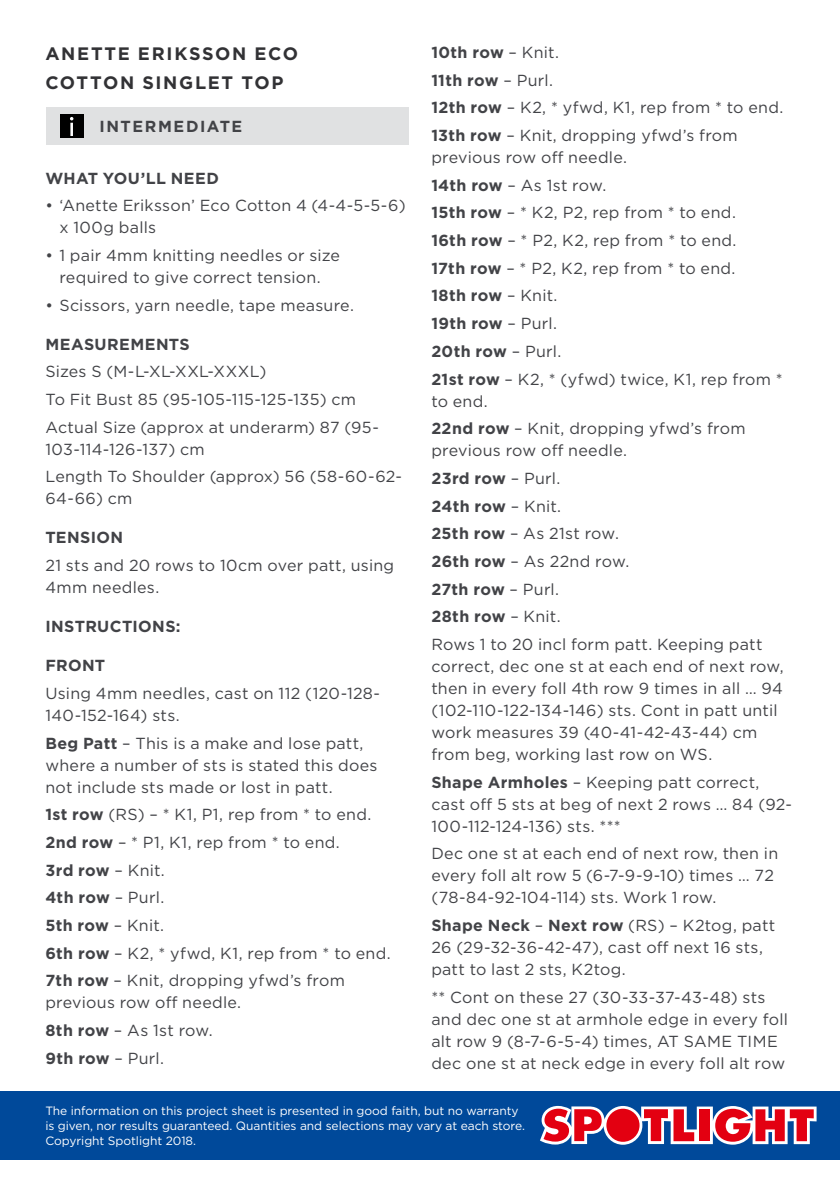
<style>
.page{position:relative;width:840px;height:1191px;background:#fff}
.page>*{position:absolute;margin:0;border:0;box-sizing:border-box;transform-origin:0 0}
.t1{font:700 18px/28.8px "Gotham";letter-spacing:.095em;color:#323235}
.t2{font:16px/27.6px "Gotham";letter-spacing:.015em;color:#424347}
.t3{font:700 16px "Gotham";letter-spacing:.025em;color:#424347}
.t4{font:700 16px "Gotham";letter-spacing:.095em;color:#424347}
.t5{font:12px/15px "Gotham";letter-spacing:-.005em;color:#fff}
.s1{font-weight:700}
</style>
<div class="page">
<div style="left:46px;top:108px;width:362px;height:37px;background:#e0e1e2"></div>
<div style="left:60px;top:115px;width:24px;height:23px;background:#000"></div>
<svg style="left:70px;top:117px;width:3px;height:19px"></svg>
<div style="left:0;top:1090px;width:839px;height:69px;background:#00499a"></div>
<svg style="left:540px;top:1106px;width:276px;height:38px;background:#c16178"></svg>
<p class="t1" style="left:45px;top:39px;width:254px">ANETTE ERIKSSON ECO<br>COTTON SINGLET TOP</p>
<p class="t4" style="left:99px;top:116px;width:144px">INTERMEDIATE</p>
<p class="t3" style="left:45px;top:167px;width:175px">WHAT YOU’LL NEED</p>
<p class="t2" style="left:59px;top:194px;width:347px;line-height:22px;text-indent:-14px">• ‘Anette Eriksson’ Eco Cotton 4 (4-4-5-5-6) x 100g balls</p>
<p class="t2" style="left:45px;top:244px;width:296px;line-height:22px;text-align:center">• 1 pair 4mm knitting needles or size required to give correct tension.</p>
<p class="t2" style="left:45px;top:291px;width:310px">• Scissors, yarn needle, tape measure.</p>
<p class="t3" style="left:45px;top:333px;width:146px">MEASUREMENTS</p>
<p class="t2" style="left:45px;top:357px;width:335px">Sizes S (M-L-XL-XXL-XXXL)<br>To Fit Bust 85 (95-105-115-125-135) cm<br>Actual Size (approx at underarm) 87 (95-</p>
<p class="t2" style="left:45px;top:435px;width:358px">103-114-126-137) cm<br>Length To Shoulder (approx) 56 (58-60-62-</p>
<p class="t2" style="left:45px;top:484px;width:88px">64-66) cm</p>
<p class="t3" style="left:45px;top:527px;width:79px">TENSION</p>
<p class="t2" style="left:45px;top:554px;width:350px;line-height:22px">21 sts and 20 rows to 10cm over patt, using<br>4mm needles.</p>
<p class="t3" style="left:45px;top:616px;width:137px">INSTRUCTIONS:</p>
<p class="t3" style="left:45px;top:655px;width:61px">FRONT</p>
<p class="t2" style="left:45px;top:682px;width:336px;line-height:22px">Using 4mm needles, cast on 112 (120-128-<br>140-152-164) sts.</p>
<p class="t2" style="left:45px;top:731px;width:333px;line-height:22px"><span class="s1">Beg Patt</span> – This is a make and lose patt, where a number of sts is stated this does not include sts made or lost in patt.</p>
<p class="t2" style="left:45px;top:800px;width:347px"><span class="s1">1st row</span> (RS) – * K1, P1, rep from * to end.<br><span class="s1">2nd row</span> – * P1, K1, rep from * to end.<br><span class="s1">3rd row</span> – Knit.<br><span class="s1">4th row</span> – Purl.<br><span class="s1">5th row</span> – Knit.<br><span class="s1">6th row</span> – K2, * yfwd, K1, rep from * to end.<br><span class="s1">7th row</span> – Knit, dropping yfwd’s from</p>
<p class="t2" style="left:45px;top:988px;width:197px">previous row off needle.<br><span class="s1">8th row</span> – As 1st row.<br><span class="s1">9th row</span> – Purl.</p>
<p class="t2" style="left:431px;top:38px;width:353px"><span class="s1">10th row</span> – Knit.<br><span class="s1">11th row</span> – Purl.<br><span class="s1">12th row</span> – K2, * yfwd, K1, rep from * to end.<br><span class="s1">13th row</span> – Knit, dropping yfwd’s from</p>
<p class="t2" style="left:431px;top:143px;width:353px">previous row off needle.<br><span class="s1">14th row</span> – As 1st row.<br><span class="s1">15th row</span> – * K2, P2, rep from * to end.<br><span class="s1">16th row</span> – * P2, K2, rep from * to end.<br><span class="s1">17th row</span> – * P2, K2, rep from * to end.<br><span class="s1">18th row</span> – Knit.<br><span class="s1">19th row</span> – Purl.<br><span class="s1">20th row</span> – Purl.<br><span class="s1">21st row</span> – K2, * (yfwd) twice, K1, rep from *</p>
<p class="t2" style="left:431px;top:387px;width:315px">to end.<br><span class="s1">22nd row</span> – Knit, dropping yfwd’s from</p>
<p class="t2" style="left:431px;top:436px;width:332px">previous row off needle.<br><span class="s1">23rd row</span> – Purl.<br><span class="s1">24th row</span> – Knit.<br><span class="s1">25th row</span> – As 21st row.<br><span class="s1">26th row</span> – As 22nd row.<br><span class="s1">27th row</span> – Purl.<br><span class="s1">28th row</span> – Knit.<br>Rows 1 to 20 incl form patt. Keeping patt</p>
<p class="t2" style="left:431px;top:655px;width:354px;line-height:22px">correct, dec one st at each end of next row, then in every foll 4th row 9 times in all … 94 (102-110-122-134-146) sts. Cont in patt until work measures 39 (40-41-42-43-44) cm from beg, working last row on WS.</p>
<p class="t2" style="left:431px;top:770px;width:362px;line-height:22px"><span class="s1">Shape Armholes</span> – Keeping patt correct, cast off 5 sts at beg of next 2 rows … 84 (92-<br>100-112-124-136) sts. ***</p>
<p class="t2" style="left:431px;top:842px;width:348px;line-height:22px">Dec one st at each end of next row, then in every foll alt row 5 (6-7-9-9-10) times … 72 (78-84-92-104-114) sts. Work 1 row.</p>
<p class="t2" style="left:431px;top:914px;width:345px;line-height:22px"><span class="s1">Shape Neck</span> – <span class="s1">Next row</span> (RS) – K2tog, patt<br>26 (29-32-36-42-47), cast off next 16 sts, patt to last 2 sts, K2tog.</p>
<p class="t2" style="left:431px;top:985px;width:358px;line-height:22px">** Cont on these 27 (30-33-37-43-48) sts and dec one st at armhole edge in every foll alt row 9 (8-7-6-5-4) times, AT SAME TIME dec one st at neck edge in every foll alt row</p>
<p class="t5" style="left:45px;top:1103px;width:481px">The information on this project sheet is presented in good faith, but no warranty is given, nor results guaranteed. Quantities and selections may vary at each store.<br>Copyright Spotlight 2018.</p>
</div>
